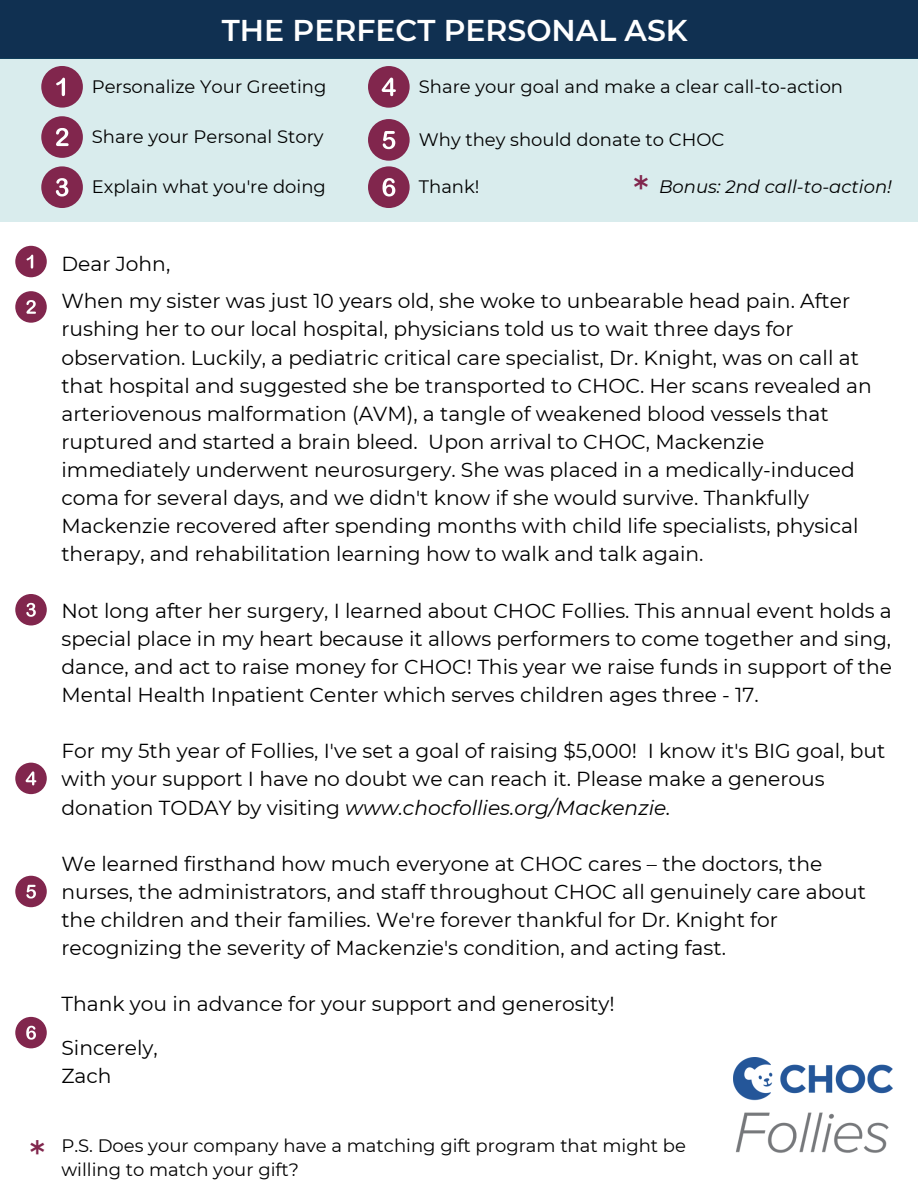
<style>
.page{position:relative;width:918px;height:1188px;background:#fff}
.page>*{position:absolute;margin:0;border:0;box-sizing:border-box;transform-origin:0 0}
.t1{font:500 37.95px "Montserrat";color:#81264d}
.t2{font:600 30px "Montserrat";color:#fff}
.t3{font:20.25px/28.2px "Montserrat";color:#000}
.t4{font:18px/24.8px "Montserrat";color:#000}
.t5{font:italic 18px "Montserrat";color:#000}
.s1{font-style:italic}
.s2{font-weight:500;font-size:37.95px;color:#81264d}
</style>
<div class="page">
<div style="left:0;top:0;width:918px;height:59px;background:#103051"></div>
<div style="left:15px;top:246px;width:32px;height:31px;background:#81264d;border-radius:50%"></div>
<svg style="left:27px;top:255px;width:6px;height:14px"></svg>
<div style="left:15px;top:291px;width:32px;height:32px;background:#81264d;border-radius:50%"></div>
<svg style="left:26px;top:300px;width:10px;height:14px"></svg>
<div style="left:15px;top:594px;width:32px;height:31px;background:#81264d;border-radius:50%"></div>
<svg style="left:26px;top:603px;width:10px;height:14px"></svg>
<div style="left:15px;top:763px;width:32px;height:31px;background:#81264d;border-radius:50%"></div>
<svg style="left:26px;top:771px;width:10px;height:14px"></svg>
<div style="left:15px;top:876px;width:32px;height:31px;background:#81264d;border-radius:50%"></div>
<svg style="left:26px;top:885px;width:10px;height:14px"></svg>
<div style="left:0;top:59px;width:918px;height:163px;background:#d9eced"></div>
<div style="left:41px;top:66px;width:42px;height:42px;background:#81264d;border-radius:50%"></div>
<svg style="left:56px;top:78px;width:9px;height:18px"></svg>
<div style="left:41px;top:166px;width:42px;height:42px;background:#81264d;border-radius:50%"></div>
<svg style="left:56px;top:178px;width:12px;height:19px"></svg>
<div style="left:368px;top:66px;width:42px;height:42px;background:#81264d;border-radius:50%"></div>
<svg style="left:382px;top:78px;width:14px;height:18px"></svg>
<div style="left:41px;top:116px;width:42px;height:42px;background:#81264d;border-radius:50%"></div>
<svg style="left:56px;top:128px;width:13px;height:18px"></svg>
<div style="left:368px;top:166px;width:42px;height:42px;background:#81264d;border-radius:50%"></div>
<svg style="left:383px;top:178px;width:12px;height:19px"></svg>
<div style="left:368px;top:119px;width:42px;height:42px;background:#81264d;border-radius:50%"></div>
<svg style="left:383px;top:131px;width:12px;height:18px"></svg>
<div style="left:15px;top:1017px;width:32px;height:31px;background:#81264d;border-radius:50%"></div>
<svg style="left:26px;top:1026px;width:10px;height:14px"></svg>
<img style="left:734px;top:1057px;width:158px;height:96px">
<h2 class="t2" style="left:222px;top:11px;width:467px">THE PERFECT PERSONAL ASK</h2>
<p class="t4" style="left:92px;top:74px;width:236px">Personalize Your Greeting</p>
<p class="t4" style="left:92px;top:124px;width:233px">Share your Personal Story</p>
<p class="t4" style="left:92px;top:174px;width:236px">Explain what you're doing</p>
<p class="t4" style="left:419px;top:74px;width:426px">Share your goal and make a clear call-to-action</p>
<p class="t4" style="left:419px;top:127px;width:307px">Why they should donate to CHOC</p>
<h1 class="t1" style="left:633px;top:166px;width:17px">*</h1>
<p class="t4" style="left:419px;top:174px;width:62px">Thank!</p>
<p class="t5" style="left:659px;top:175px;width:234px">Bonus: 2nd call-to-action!</p>
<p class="t3" style="left:61px;top:245px;width:790px;line-height:37.2px">Dear John,<br>When my sister was just 10 years old, she woke to unbearable head pain. After</p>
<p class="t3" style="left:61px;top:315px;width:812px">rushing her to our local hospital, physicians told us to wait three days for observation. Luckily, a pediatric critical care specialist, Dr. Knight, was on call at that hospital and suggested she be transported to CHOC. Her scans revealed an arteriovenous malformation (AVM), a tangle of weakened blood vessels that ruptured and started a brain bleed. Upon arrival to CHOC, Mackenzie immediately underwent neurosurgery. She was placed in a medically-induced coma for several days, and we didn't know if she would survive. Thankfully Mackenzie recovered after spending months with child life specialists, physical therapy, and rehabilitation learning how to walk and talk again.</p>
<p class="t3" style="left:61px;top:596px;width:832px;text-align:justify">Not long after her surgery, I learned about CHOC Follies. This annual event holds a special place in my heart because it allows performers to come together and sing, dance, and act to raise money for CHOC! This year we raise funds in support of the Mental Health Inpatient Center which serves children ages three - 17.</p>
<p class="t3" style="left:61px;top:737px;width:825px">For my 5th year of Follies, I've set a goal of raising $5,000! I know it's BIG goal, but with your support I have no doubt we can reach it. Please make a generous donation TODAY by visiting <span class="s1">www.chocfollies.org/Mackenzie.</span></p>
<p class="t3" style="left:61px;top:849px;width:806px">We learned firsthand how much everyone at CHOC cares – the doctors, the nurses, the administrators, and staff throughout CHOC all genuinely care about the children and their families. We're forever thankful for Dr. Knight for recognizing the severity of Mackenzie's condition, and acting fast.</p>
<p class="t3" style="left:61px;top:982px;width:555px;line-height:43.8px">Thank you in advance for your support and generosity!<br>Sincerely,</p>
<p class="t3" style="left:61px;top:1062px;width:52px">Zach</p>
<p class="t4" style="left:61px;top:1133px;width:626px;text-indent:-32px"><span class="s2">*</span> P.S. Does your company have a matching gift program that might be willing to match your gift?</p>
</div>
